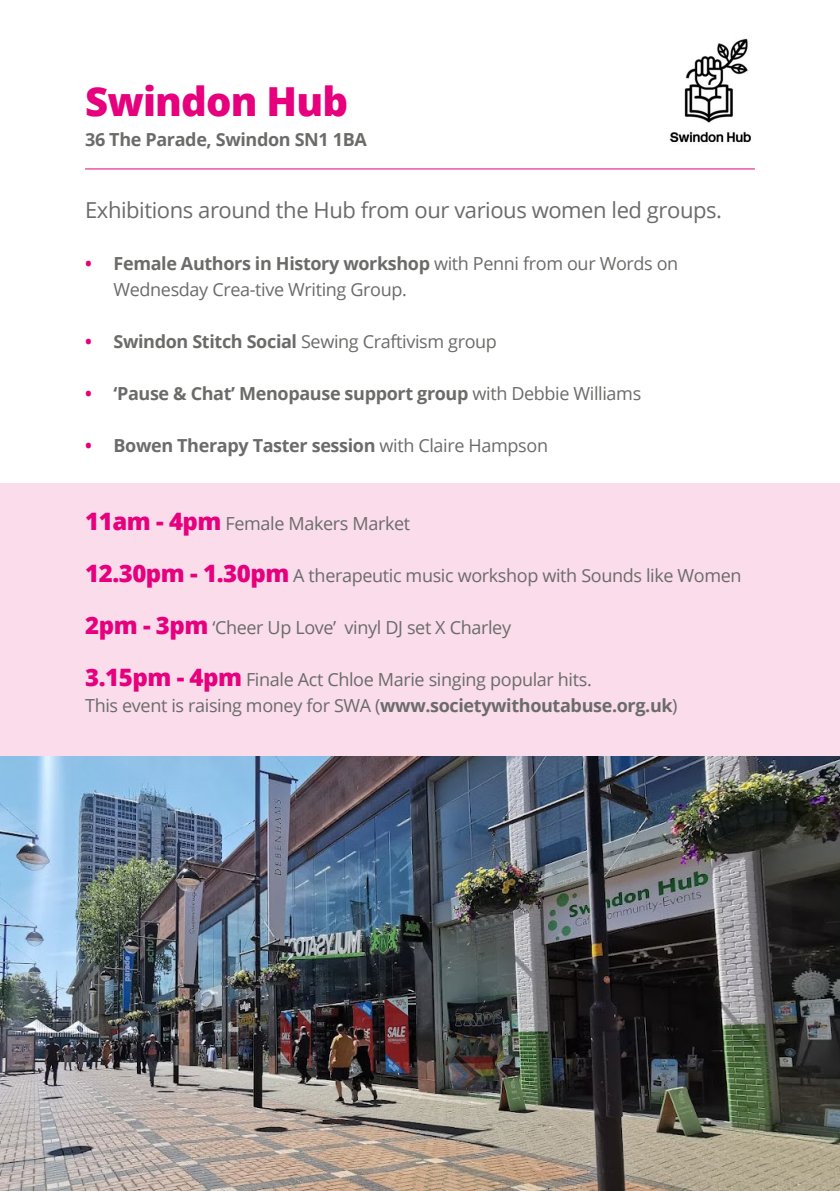
<style>
.page{position:relative;width:840px;height:1191px;background:#fff}
.page>*{position:absolute;margin:0;border:0;box-sizing:border-box;transform-origin:0 0}
.t1{font:800 40px "Open Sans";letter-spacing:-.02em;color:#e6007d}
.t2{font:22px "Open Sans";letter-spacing:-.02em;color:#6b6b6a}
.t3{font:18px/26px "Open Sans";letter-spacing:-.02em;color:#6b6b6a}
.t4{font:700 18px "Open Sans";letter-spacing:-.02em;color:#6b6b6a}
.s1{font-weight:700;color:#e6007d}
.s2{font-weight:700}
.s3{color:#e6007d}
.s4{font-weight:400}
.s5{font-weight:800;font-size:24px;color:#e6007d}
</style>
<div class="page">
<div style="left:0;top:483px;width:839px;height:337px;background:#fadceb"></div>
<img style="left:0;top:756px;width:839px;height:435px">
<hr style="left:85px;top:168px;width:669px;height:1px;background:#e6007d">
<img style="left:669px;top:38px;width:82px;height:105px">
<h1 class="t1" style="left:85px;top:71px;width:264px">Swindon Hub</h1>
<p class="t4" style="left:85px;top:127px;width:283px">36 The Parade, Swindon SN1 1BA</p>
<p class="t2" style="left:85px;top:195px;width:638px">Exhibitions around the Hub from our various women led groups.</p>
<p class="t3" style="left:113px;top:250px;width:566px;text-indent:-28px"><span class="s1">•</span> <span class="s2">Female Authors in History workshop</span> with Penni from our Words on<br>Wednesday Crea-tive Writing Group.</p>
<p class="t3" style="left:85px;top:328px;width:413px"><span class="s1">•</span> <span class="s2">Swindon Stitch Social</span> Sewing Craftivism group</p>
<p class="t4" style="left:85px;top:381px;width:557px"><span class="s3">•</span> ‘Pause &amp; Chat’ Menopause support group <span class="s4">with Debbie Williams</span></p>
<p class="t4" style="left:85px;top:433px;width:464px"><span class="s3">•</span> Bowen Therapy Taster session <span class="s4">with Claire Hampson</span></p>
<p class="t3" style="left:85px;top:510px;width:326px"><span class="s5">11am - 4pm</span> Female Makers Market</p>
<p class="t3" style="left:85px;top:562px;width:657px"><span class="s5">12.30pm - 1.30pm</span> A therapeutic music workshop with Sounds like Women</p>
<p class="t3" style="left:85px;top:614px;width:427px"><span class="s5">2pm - 3pm</span> ‘Cheer Up Love’ vinyl DJ set X Charley</p>
<p class="t3" style="left:85px;top:666px;width:593px"><span class="s5">3.15pm - 4pm</span> Finale Act Chloe Marie singing popular hits.<br>This event is raising money for SWA (<span class="s2">www.societywithoutabuse.org.uk</span>)</p>
</div>
